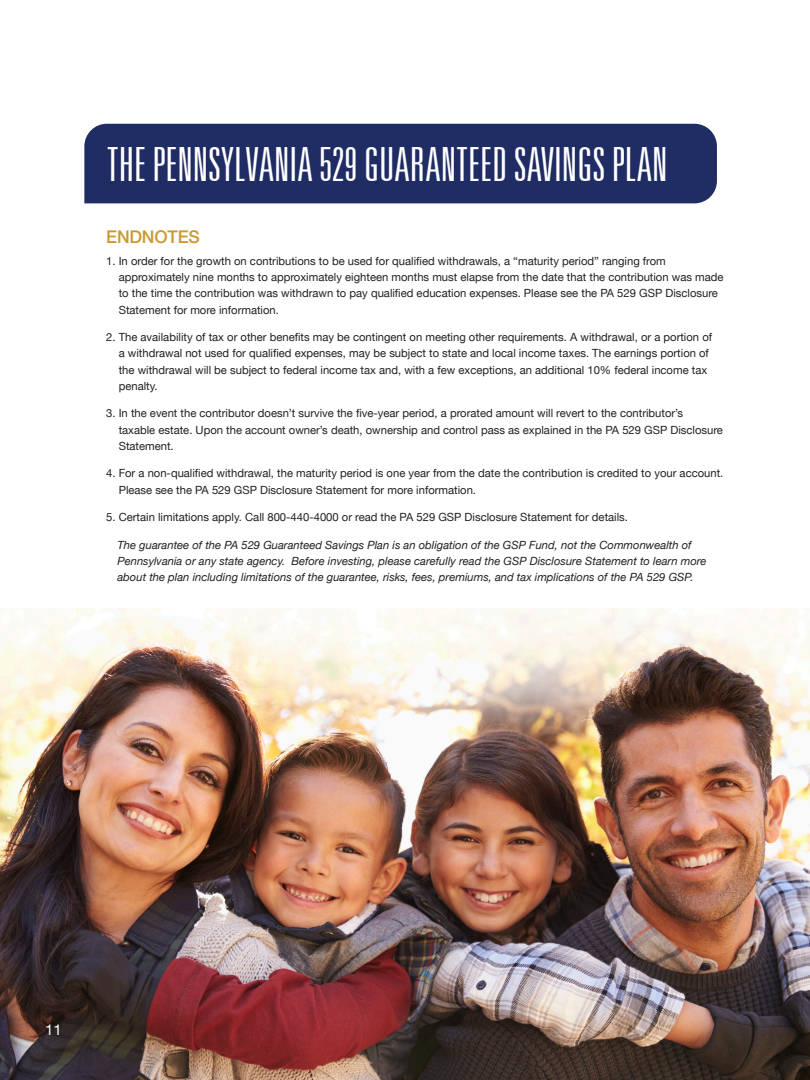
<style>
.page{position:relative;width:810px;height:1080px;background:#fff}
.page>*{position:absolute;margin:0;border:0;box-sizing:border-box;transform-origin:0 0}
.t1{font:300 ultra-condensed 46.25px "Nova Light Ultra S Si";color:#fff}
.text{font:500 17.5px "Helvetica Neue LT";letter-spacing:-.01em;color:#ca9a30}
.t2{font:15px "Helvetica Neue LT";color:#fff}
.t3{font:500 15px "Helvetica Neue LT";color:#fff}
.text-2{font:11.25px/16.2px "Helvetica Neue LT";color:#231f20}
.text-3{font:italic 11.25px/16.2px "Helvetica Neue LT";color:#231f20}
.s1{font-weight:500}
</style>
<div class="page">
<img style="left:0;top:608px;width:810px;height:472px">
<div style="left:84px;top:124px;width:633px;height:79px;background:#202c64"></div>
<p class="t1" style="left:107px;top:140px;width:562px">THE PENNSYLVANIA 529 GUARANTEED SAVINGS PLAN</p>
<p class="text" style="left:106px;top:226px;width:95px">ENDNOTES</p>
<p class="text-2" style="left:119px;top:253px;width:606px;text-indent:-13px">1. In order for the growth on contributions to be used for qualified withdrawals, a “maturity period” ranging from approximately nine months to approximately eighteen months must elapse from the date that the contribution was made to the time the contribution was withdrawn to pay qualified education expenses. Please see the PA 529 GSP Disclosure Statement for more information.</p>
<p class="text-2" style="left:119px;top:329px;width:595px;text-indent:-13px">2. The availability of tax or other benefits may be contingent on meeting other requirements. A withdrawal, or a portion of a withdrawal not used for qualified expenses, may be subject to state and local income taxes. The earnings portion of the withdrawal will be subject to federal income tax and, with a few exceptions, an additional 10% federal income tax penalty.</p>
<p class="text-2" style="left:119px;top:405px;width:606px;text-indent:-13px">3. In the event the contributor doesn’t survive the five-year period, a prorated amount will revert to the contributor’s<br>taxable estate. Upon the account owner’s death, ownership and control pass as explained in the PA 529 GSP Disclosure<br>Statement.</p>
<p class="text-2" style="left:119px;top:465px;width:606px;text-indent:-13px">4. For a non-qualified withdrawal, the maturity period is one year from the date the contribution is credited to your account.<br>Please see the PA 529 GSP Disclosure Statement for more information.</p>
<p class="text-2" style="left:106px;top:509px;width:523px">5. Certain limitations apply. Call 800-440-4000 or read the PA 529 GSP Disclosure Statement for details.</p>
<p class="text-3" style="left:117px;top:536px;width:591px">The guarantee of the PA 529 Guaranteed Savings Plan is an obligation of the GSP Fund, not the Commonwealth of<br>Pennsylvania or any state agency. Before investing, please carefully read the GSP Disclosure Statement to learn more about the plan including limitations of the guarantee, risks, fees, premiums, and tax implications of the PA 529 GSP.</p>
<h3 class="t3" style="left:47px;top:1014px;width:18px">11</h3>
<p class="t2" style="left:45px;top:1021px;width:20px">11<span class="s1">11</span></p>
</div>
